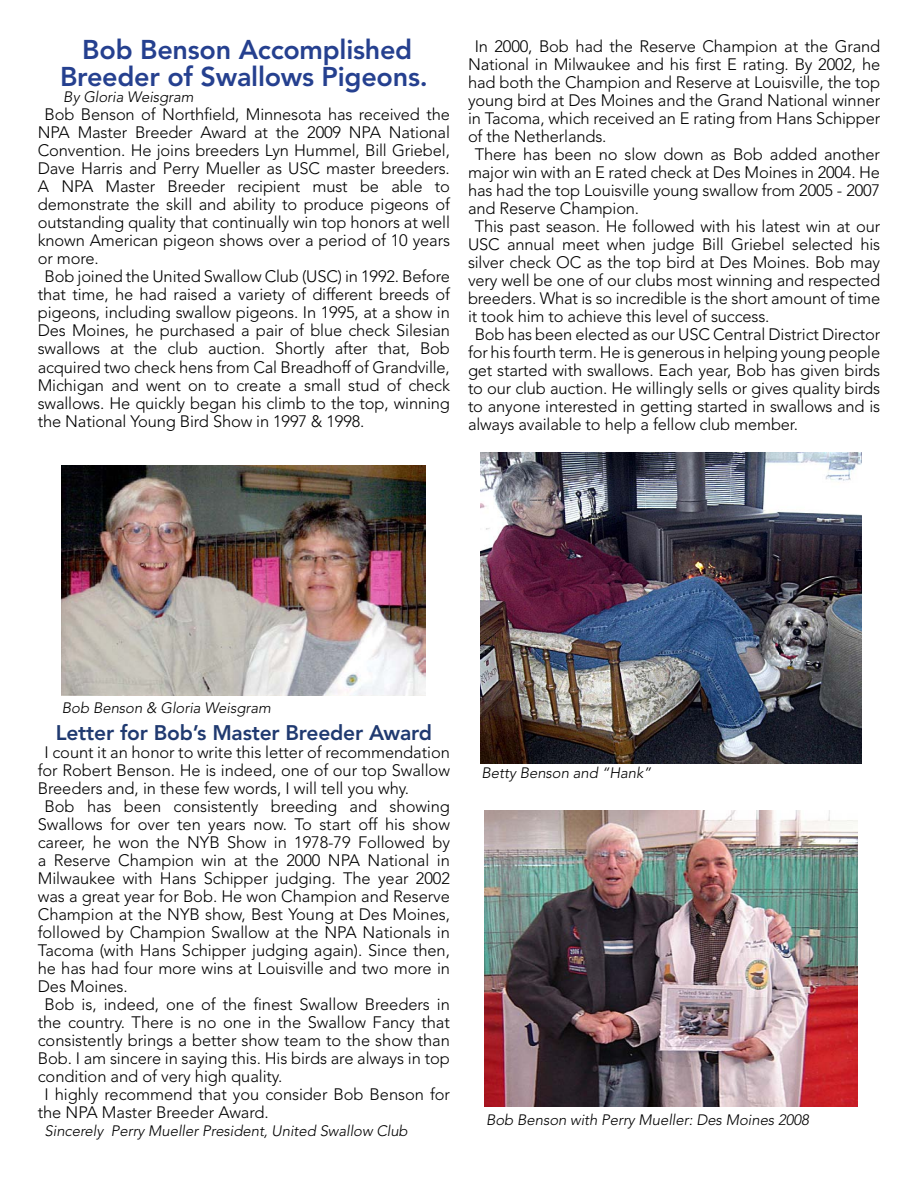
<style>
.page{position:relative;width:918px;height:1188px;background:#fff}
.page>*{position:absolute;margin:0;border:0;box-sizing:border-box;transform-origin:0 0}
.t1{font:800 27px/27px "Avenir";letter-spacing:-.01em;color:#25408f;text-align:center}
.t2{font:800 21px "Avenir";letter-spacing:-.01em;color:#203a70}
.t3{font:300 16.5px "Avenir";letter-spacing:-.01em;color:#000}
.t4{font:italic 300 15px "Avenir";letter-spacing:-.005em;color:#000}
</style>
<div class="page">
<img style="left:480px;top:452px;width:381px;height:311px">
<img style="left:485px;top:810px;width:373px;height:296px">
<img style="left:62px;top:466px;width:363px;height:229px">
<h1 class="t1" style="left:60px;top:36px;width:369px">Bob Benson Accomplished<br>Breeder of Swallows Pigeons.</h1>
<p class="t4" style="left:63px;top:88px;width:132px">By Gloria Weisgram</p>
<p class="t3" style="left:45px;top:105px;width:407px">Bob Benson of Northfield, Minnesota has received the</p>
<p class="t3" style="left:38px;top:123px;width:414px">NPA Master Breeder Award at the 2009 NPA National</p>
<p class="t3" style="left:38px;top:141px;width:414px">Convention. He joins breeders Lyn Hummel, Bill Griebel,</p>
<p class="t3" style="left:38px;top:159px;width:414px">Dave Harris and Perry Mueller as USC master breeders.</p>
<p class="t3" style="left:38px;top:177px;width:414px">A NPA Master Breeder recipient must be able to</p>
<p class="t3" style="left:38px;top:195px;width:414px">demonstrate the skill and ability to produce pigeons of</p>
<p class="t3" style="left:38px;top:213px;width:414px">outstanding quality that continually win top honors at well</p>
<p class="t3" style="left:38px;top:231px;width:414px">known American pigeon shows over a period of 10 years</p>
<p class="t3" style="left:38px;top:249px;width:62px">or more.</p>
<p class="t3" style="left:45px;top:267px;width:407px">Bob joined the United Swallow Club (USC) in 1992. Before</p>
<p class="t3" style="left:38px;top:285px;width:414px">that time, he had raised a variety of different breeds of</p>
<p class="t3" style="left:38px;top:303px;width:414px">pigeons, including swallow pigeons. In 1995, at a show in</p>
<p class="t3" style="left:38px;top:321px;width:414px">Des Moines, he purchased a pair of blue check Silesian</p>
<p class="t3" style="left:38px;top:339px;width:414px">swallows at the club auction. Shortly after that, Bob</p>
<p class="t3" style="left:38px;top:357px;width:414px">acquired two check hens from Cal Breadhoff of Grandville,</p>
<p class="t3" style="left:38px;top:375px;width:414px">Michigan and went on to create a small stud of check</p>
<p class="t3" style="left:38px;top:393px;width:414px">swallows. He quickly began his climb to the top, winning</p>
<p class="t3" style="left:38px;top:411px;width:328px">the National Young Bird Show in 1997 &amp; 1998.</p>
<p class="t3" style="left:475px;top:36px;width:407px">In 2000, Bob had the Reserve Champion at the Grand</p>
<p class="t3" style="left:468px;top:54px;width:414px">National in Milwaukee and his first E rating. By 2002, he</p>
<p class="t3" style="left:468px;top:72px;width:414px">had both the Champion and Reserve at Louisville, the top</p>
<p class="t3" style="left:468px;top:90px;width:414px">young bird at Des Moines and the Grand National winner</p>
<p class="t3" style="left:468px;top:108px;width:414px">in Tacoma, which received an E rating from Hans Schipper</p>
<p class="t3" style="left:468px;top:126px;width:140px">of the Netherlands.</p>
<p class="t3" style="left:475px;top:144px;width:407px">There has been no slow down as Bob added another</p>
<p class="t3" style="left:468px;top:162px;width:414px">major win with an E rated check at Des Moines in 2004. He</p>
<p class="t3" style="left:468px;top:180px;width:414px">has had the top Louisville young swallow from 2005 - 2007</p>
<p class="t3" style="left:468px;top:198px;width:173px">and Reserve Champion.</p>
<p class="t3" style="left:475px;top:216px;width:407px">This past season. He followed with his latest win at our</p>
<p class="t3" style="left:468px;top:234px;width:414px">USC annual meet when judge Bill Griebel selected his</p>
<p class="t3" style="left:468px;top:252px;width:414px">silver check OC as the top bird at Des Moines. Bob may</p>
<p class="t3" style="left:468px;top:270px;width:414px">very well be one of our clubs most winning and respected</p>
<p class="t3" style="left:468px;top:288px;width:414px">breeders. What is so incredible is the short amount of time</p>
<p class="t3" style="left:468px;top:306px;width:303px">it took him to achieve this level of success.</p>
<p class="t3" style="left:475px;top:324px;width:407px">Bob has been elected as our USC Central District Director</p>
<p class="t3" style="left:468px;top:342px;width:414px">for his fourth term. He is generous in helping young people</p>
<p class="t3" style="left:468px;top:360px;width:414px">get started with swallows. Each year, Bob has given birds</p>
<p class="t3" style="left:468px;top:378px;width:414px">to our club auction. He willingly sells or gives quality birds</p>
<p class="t3" style="left:468px;top:396px;width:414px">to anyone interested in getting started in swallows and is</p>
<p class="t3" style="left:468px;top:414px;width:332px">always available to help a fellow club member.</p>
<p class="t4" style="left:62px;top:699px;width:210px">Bob Benson &amp; Gloria Weisgram</p>
<p class="t2" style="left:56px;top:721px;width:378px">Letter for Bob’s Master Breeder Award</p>
<p class="t3" style="left:45px;top:743px;width:407px">I count it an honor to write this letter of recommendation</p>
<p class="t3" style="left:38px;top:761px;width:414px">for Robert Benson. He is indeed, one of our top Swallow</p>
<p class="t3" style="left:38px;top:779px;width:373px">Breeders and, in these few words, I will tell you why.</p>
<p class="t3" style="left:45px;top:797px;width:407px">Bob has been consistently breeding and showing</p>
<p class="t3" style="left:38px;top:815px;width:414px">Swallows for over ten years now. To start off his show</p>
<p class="t3" style="left:38px;top:833px;width:414px">career, he won the NYB Show in 1978-79 Followed by</p>
<p class="t3" style="left:38px;top:851px;width:414px">a Reserve Champion win at the 2000 NPA National in</p>
<p class="t3" style="left:38px;top:869px;width:414px">Milwaukee with Hans Schipper judging. The year 2002</p>
<p class="t3" style="left:38px;top:887px;width:414px">was a great year for Bob. He won Champion and Reserve</p>
<p class="t3" style="left:38px;top:905px;width:414px">Champion at the NYB show, Best Young at Des Moines,</p>
<p class="t3" style="left:38px;top:923px;width:414px">followed by Champion Swallow at the NPA Nationals in</p>
<p class="t3" style="left:38px;top:941px;width:414px">Tacoma (with Hans Schipper judging again). Since then,</p>
<p class="t3" style="left:38px;top:959px;width:414px">he has had four more wins at Louisville and two more in</p>
<p class="t3" style="left:38px;top:977px;width:91px">Des Moines.</p>
<p class="t3" style="left:45px;top:995px;width:407px">Bob is, indeed, one of the finest Swallow Breeders in</p>
<p class="t3" style="left:38px;top:1013px;width:414px">the country. There is no one in the Swallow Fancy that</p>
<p class="t3" style="left:38px;top:1031px;width:414px">consistently brings a better show team to the show than</p>
<p class="t3" style="left:38px;top:1049px;width:414px">Bob. I am sincere in saying this. His birds are always in top</p>
<p class="t3" style="left:38px;top:1067px;width:246px">condition and of very high quality.</p>
<p class="t3" style="left:45px;top:1085px;width:407px">I highly recommend that you consider Bob Benson for</p>
<p class="t3" style="left:38px;top:1103px;width:232px">the NPA Master Breeder Award.</p>
<p class="t4" style="left:45px;top:1122px;width:365px">Sincerely Perry Mueller President, United Swallow Club</p>
<p class="t4" style="left:482px;top:764px;width:171px">Betty Benson and “Hank”</p>
<p class="t4" style="left:486px;top:1111px;width:325px">Bob Benson with Perry Mueller: Des Moines 2008</p>
</div>
